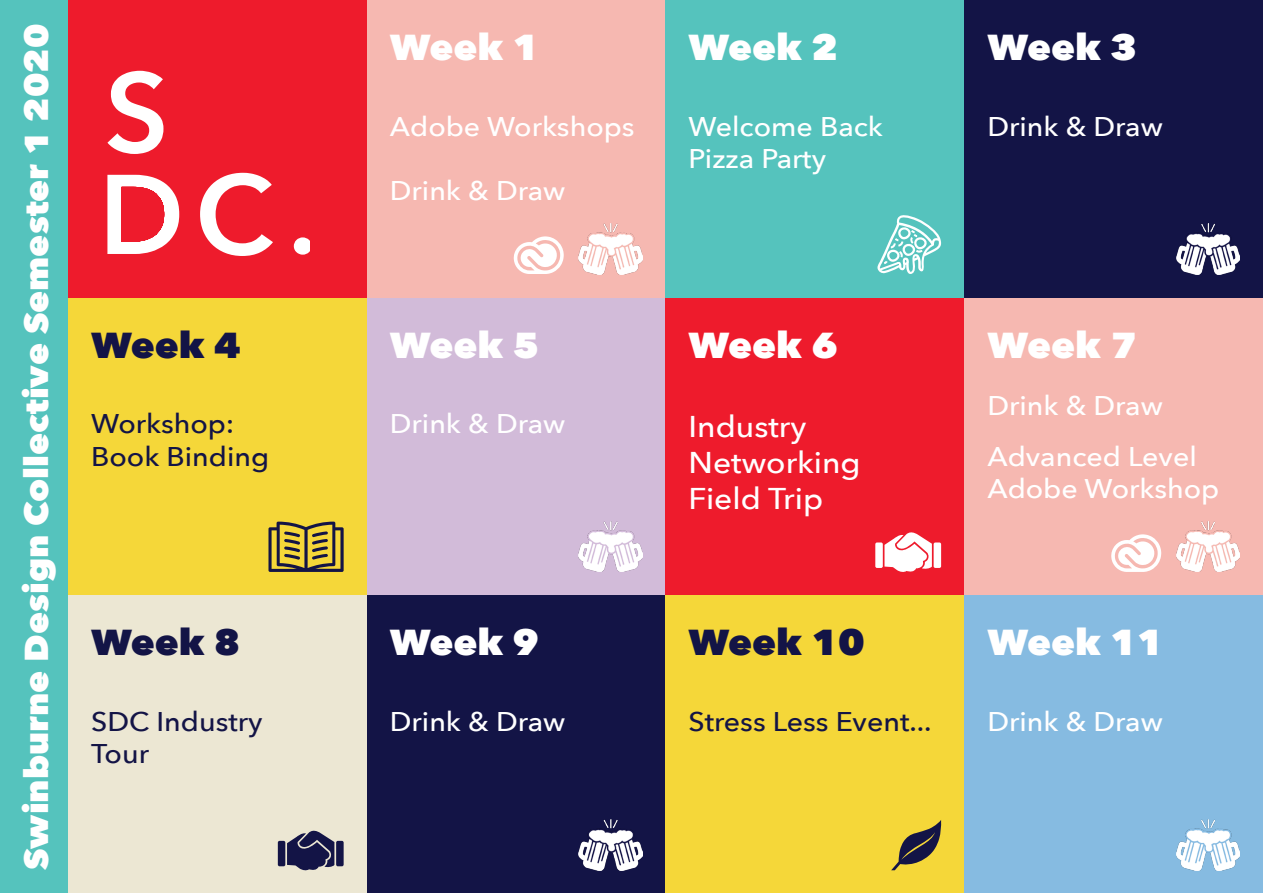
<style>
.page{position:relative;width:1263px;height:893px;background:#fff}
.page>*{position:absolute;margin:0;border:0;box-sizing:border-box;transform-origin:0 0}
.t1{font:800 36px "Avenir Next";color:#fff;scale:1.06 1}
.t2{font:800 36px "Avenir Next";color:#131446;scale:1.06 1}
.t3{font:800 33.15px "Avenir Next";color:#fff;scale:1.06 1}
.t4{font:500 30px/36px "Avenir Next";color:#fff;scale:1.06 1}
.t5{font:500 27px/32.4px "Avenir Next";color:#fff;scale:1.06 1}
.t6{font:500 27px/32.4px "Avenir Next";color:#131446;scale:1.06 1}
</style>
<div class="page">
<div style="left:68px;top:283px;width:298px;height:15px;background:#ee1b2c"></div>
<div style="left:68px;top:298px;width:299px;height:298px;background:#f5d739"></div>
<div style="left:367px;top:298px;width:298px;height:298px;background:#d2bbd9"></div>
<div style="left:367px;top:0;width:298px;height:298px;background:#f6b8b1"></div>
<div style="left:0;top:0;width:68px;height:893px;background:#55c3bd"></div>
<div style="left:665px;top:298px;width:299px;height:298px;background:#ee1b2c"></div>
<div style="left:665px;top:0;width:299px;height:298px;background:#55c3bd"></div>
<div style="left:964px;top:298px;width:299px;height:298px;background:#f6b8b1"></div>
<div style="left:964px;top:0;width:299px;height:298px;background:#131446"></div>
<div style="left:68px;top:595px;width:299px;height:298px;background:#ece7d3"></div>
<div style="left:367px;top:595px;width:298px;height:298px;background:#131446"></div>
<div style="left:665px;top:595px;width:299px;height:298px;background:#f5d739"></div>
<div style="left:964px;top:595px;width:299px;height:298px;background:#86bbe1"></div>
<svg style="left:68px;top:0;width:298px;height:283px;background:#ef2f3f"></svg>
<img style="left:1176px;top:522px;width:64px;height:50px">
<img style="left:579px;top:224px;width:63px;height:50px">
<img style="left:1176px;top:820px;width:64px;height:50px">
<img style="left:579px;top:522px;width:63px;height:50px">
<img style="left:1176px;top:224px;width:64px;height:50px">
<img style="left:579px;top:820px;width:63px;height:50px">
<svg style="left:268px;top:522px;width:76px;height:50px"></svg>
<svg style="left:877px;top:215px;width:65px;height:59px"></svg>
<svg style="left:514px;top:236px;width:50px;height:38px"></svg>
<svg style="left:1111px;top:534px;width:50px;height:38px"></svg>
<svg style="left:884px;top:532px;width:48px;height:40px"></svg>
<div style="left:934px;top:542px;width:7px;height:26px;background:#fff;border-radius:2px"></div>
<div style="left:875px;top:542px;width:8px;height:26px;background:#fff;border-radius:2px"></div>
<svg style="left:287px;top:830px;width:47px;height:41px"></svg>
<div style="left:336px;top:841px;width:8px;height:25px;background:#131446;border-radius:2px"></div>
<div style="left:278px;top:841px;width:7px;height:25px;background:#131446;border-radius:2px"></div>
<svg style="left:891px;top:820px;width:50px;height:50px"></svg>
<p class="t3" style="left:16px;top:870px;width:800px;rotate:-90deg">Swinburne Design Collective Semester 1 2020</p>
<p class="t1" style="left:390px;top:25px;width:142px">Week 1</p>
<p class="t5" style="left:390px;top:109px;width:232px">Adobe Workshops</p>
<p class="t5" style="left:390px;top:174px;width:167px">Drink &amp; Draw</p>
<p class="t2" style="left:91px;top:323px;width:142px">Week 4</p>
<p class="t1" style="left:390px;top:323px;width:142px">Week 5</p>
<p class="t6" style="left:91px;top:407px;width:169px">Workshop:<br>Book Binding</p>
<p class="t5" style="left:390px;top:407px;width:167px">Drink &amp; Draw</p>
<p class="t2" style="left:91px;top:620px;width:142px">Week 8</p>
<p class="t1" style="left:390px;top:620px;width:142px">Week 9</p>
<p class="t6" style="left:91px;top:704px;width:163px">SDC Industry</p>
<p class="t6" style="left:91px;top:736px;width:56px">Tour</p>
<p class="t5" style="left:390px;top:704px;width:167px">Drink &amp; Draw</p>
<p class="t1" style="left:689px;top:25px;width:142px">Week 2</p>
<p class="t5" style="left:689px;top:109px;width:185px">Welcome Back</p>
<p class="t5" style="left:689px;top:141px;width:131px">Pizza Party</p>
<p class="t1" style="left:689px;top:323px;width:142px">Week 6</p>
<p class="t4" style="left:689px;top:408px;width:164px">Industry<br>Networking<br>Field Trip</p>
<p class="t2" style="left:689px;top:620px;width:168px">Week 10</p>
<p class="t6" style="left:689px;top:704px;width:231px">Stress Less Event...</p>
<p class="t1" style="left:987px;top:25px;width:142px">Week 3</p>
<p class="t5" style="left:987px;top:109px;width:167px">Drink &amp; Draw</p>
<p class="t1" style="left:987px;top:323px;width:142px">Week 7</p>
<p class="t5" style="left:987px;top:389px;width:167px">Drink &amp; Draw</p>
<p class="t5" style="left:987px;top:439px;width:220px">Advanced Level<br>Adobe Workshop</p>
<p class="t1" style="left:987px;top:620px;width:168px">Week 11</p>
<p class="t5" style="left:987px;top:704px;width:167px">Drink &amp; Draw</p>
</div>
